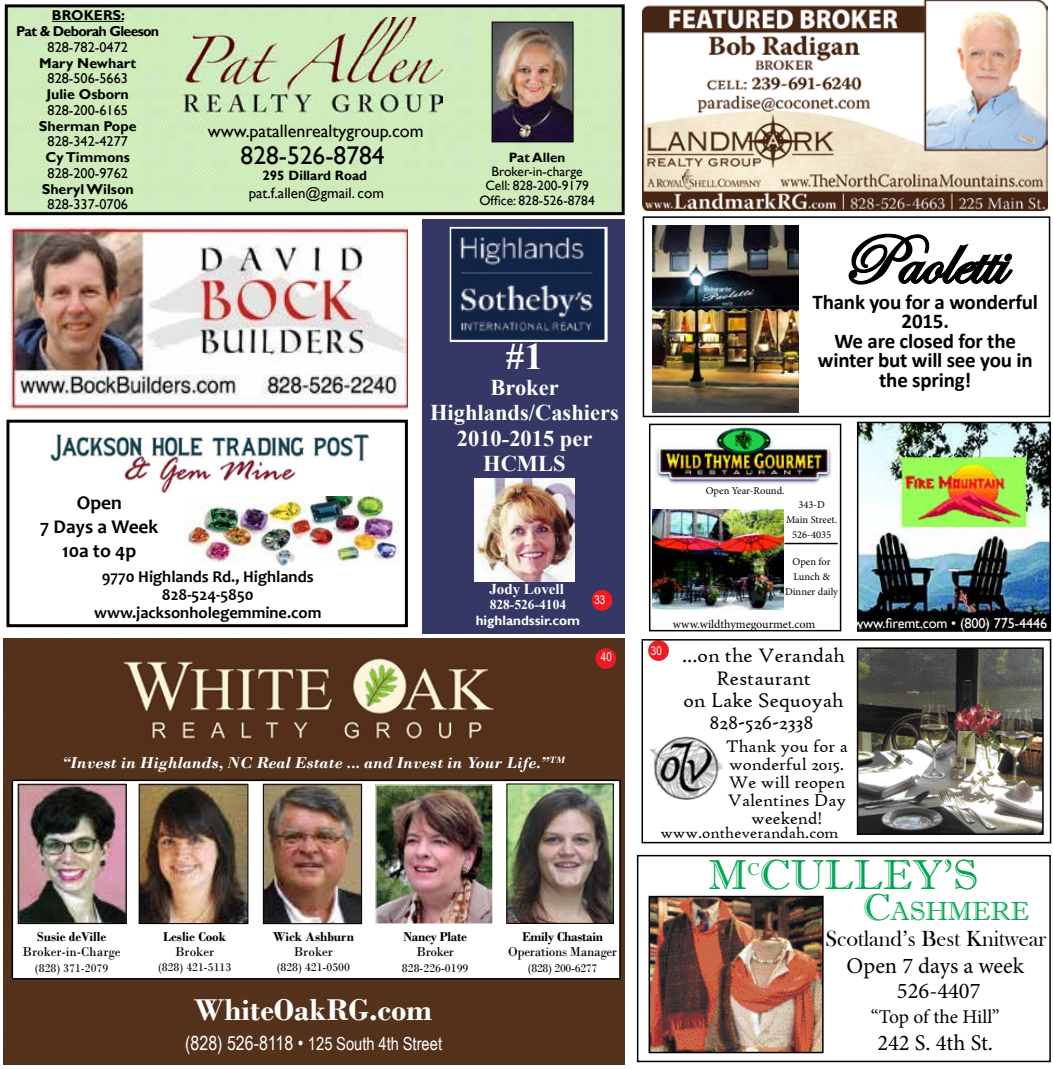
<style>
.page{position:relative;width:1053px;height:1069px;background:#fff}
.page>*{position:absolute;margin:0;border:0;box-sizing:border-box;transform-origin:0 0}
.t1{font:70.5px "Edwardian Script ITC";color:#000}
.t2{font:42px "Imprint MT Shadow";color:#00a651}
.t3{font:700 37.5px "Times New Roman";color:#fff}
.t4{font:700 31.5px "Bodoni";color:#fff}
.t5{font:26.25px "Imprint MT Shadow";color:#00a651}
.t6{font:25.5px "Gill Sans";color:#000}
.t7{font:700 22.5px/25.5px "Times New Roman";color:#fff;text-align:center}
.t8{font:22.5px/24.8px "Minion Pro";color:#000;text-align:center}
.t9{font:22.5px "Bask Old Face";color:#000}
.t10{font:700 21px/19.5px "Calibri";letter-spacing:-.01em;color:#000;text-align:center}
.t11{font:21px "High Tower Text";color:#000}
.t12{font:700 19.5px/24px "Candara";color:#000;text-align:center}
.t13{font:19.5px "Minion Pro";letter-spacing:-.01em;color:#000}
.t14{font:18px/18px "High Tower Text";color:#000;text-align:center}
.t15{font:18px "Arial Narrow";color:#fff}
.t16{font:18px "Gill Sans";color:#000}
.t17{font:17.1px "Imprint MT Shadow";color:#00a651}
.t18{font:700 16.5px/18px "Candara";color:#000;text-align:center}
.t19{font:italic 700 16.5px "Bodoni";color:#fff}
.t20{font:16.5px "High Tower Text";color:#000}
.t21{font:15px "Gill Sans";color:#000}
.t22{font:700 15px "Times New Roman";color:#fff}
.t23{font:14.25px "Gill Sans";color:#000}
.t24{font:700 14.25px "Gill Sans";color:#000}
.t25{font:14.25px "Gill Sans";letter-spacing:-.01em;color:#fff}
.t26{font:700 14.25px/15.8px "Gill Sans";letter-spacing:-.05em;color:#000;text-align:center}
.t27{font:13.5px/14.2px "Gill Sans";color:#000;text-align:center}
.t28{font:13.5px "Bodoni";letter-spacing:-.01em;color:#000}
.t29{font:700 13.5px "Bodoni";color:#000}
.t30{font:700 13.5px "Bodoni";letter-spacing:-.025em;color:#000}
.t31{font:700 13.5px "Gill Sans";color:#000}
.t32{font:700 13.5px "Gill Sans";color:#fff}
.t33{font:700 13.5px "Times New Roman";color:#fff}
.t34{font:12px "Bodoni";color:#000}
.t35{font:12px "Minion Pro";color:#000}
.t36{font:12px "Bodoni";letter-spacing:-.025em;color:#000}
.t37{font:12px "Arial Narrow";color:#fff}
.t38{font:10.5px/15px "Minion Pro";color:#000;text-align:center}
.s1{font-size:19.5px}
.s2{font-size:37.5px}
</style>
<div class="page">
<div style="left:3px;top:638px;width:621px;height:425px;background:#54311c"></div>
<div style="left:422px;top:218px;width:202px;height:415px;background:#353865"></div>
<img style="left:860px;top:424px;width:188px;height:204px">
<div style="left:857px;top:421px;width:194px;height:210px;border:2px solid #000"></div>
<img style="left:652px;top:898px;width:169px;height:151px">
<div style="left:649px;top:895px;width:175px;height:157px;border:2px solid #000"></div>
<div style="left:637px;top:854px;width:414px;height:207px;border:2px solid #000"></div>
<img style="left:650px;top:736px;width:73px;height:63px">
<div style="left:648px;top:640px;width:21px;height:20px;background:#ed1c24;border-radius:50%"></div>
<div style="left:642px;top:639px;width:409px;height:204px;border:2px solid #000"></div>
<div style="left:649px;top:423px;width:192px;height:208px;border:2px solid #000"></div>
<img style="left:656px;top:427px;width:176px;height:58px">
<div style="left:9px;top:8px;width:612px;height:203px;background:#d1ecbc"></div>
<div style="left:5px;top:4px;width:620px;height:211px;border:3px solid #000"></div>
<div style="left:592px;top:589px;width:20px;height:21px;background:#ed1c24;border-radius:50%"></div>
<img style="left:860px;top:650px;width:181px;height:181px">
<div style="left:857px;top:647px;width:187px;height:187px;border:2px solid #000"></div>
<img style="left:652px;top:509px;width:132px;height:100px">
<hr style="left:785px;top:542px;width:53px;height:2px;background:#000">
<img style="left:179px;top:18px;width:264px;height:96px">
<img style="left:453px;top:230px;width:152px;height:109px">
<div style="left:450px;top:227px;width:158px;height:115px;border:2px solid #fff"></div>
<img style="left:474px;top:478px;width:101px;height:103px">
<div style="left:643px;top:216px;width:407px;height:201px;border:2px solid #000"></div>
<svg style="left:848px;top:233px;width:165px;height:52px"></svg>
<img style="left:652px;top:226px;width:147px;height:186px">
<div style="left:596px;top:648px;width:20px;height:20px;background:#ed1c24;border-radius:50%"></div>
<div style="left:12px;top:780px;width:608px;height:198px;background:#fff"></div>
<div style="left:12px;top:779px;width:609px;height:200px;border:2px solid #000"></div>
<img style="left:20px;top:785px;width:105px;height:136px">
<div style="left:18px;top:783px;width:109px;height:140px;border:1px solid #000"></div>
<img style="left:141px;top:785px;width:105px;height:136px">
<div style="left:139px;top:783px;width:109px;height:140px;border:1px solid #000"></div>
<img style="left:265px;top:785px;width:95px;height:136px">
<div style="left:263px;top:783px;width:99px;height:140px;border:1px solid #000"></div>
<img style="left:10px;top:224px;width:398px;height:186px">
<img style="left:97px;top:642px;width:432px;height:113px">
<img style="left:185px;top:494px;width:215px;height:71px">
<img style="left:50px;top:434px;width:320px;height:61px">
<div style="left:6px;top:419px;width:402px;height:208px;border:3px solid #000"></div>
<img style="left:494px;top:24px;width:77px;height:116px">
<div style="left:492px;top:22px;width:81px;height:120px;border:1px solid #000"></div>
<hr style="left:52px;top:21px;width:72px;height:1px;background:#000">
<img style="left:509px;top:785px;width:103px;height:136px">
<div style="left:507px;top:783px;width:107px;height:140px;border:1px solid #000"></div>
<img style="left:377px;top:786px;width:114px;height:136px">
<img style="left:643px;top:0;width:405px;height:211px">
<p class="t26" style="left:16px;top:8px;width:144px">BROKERS:<br>Pat &amp; Deborah Gleeson</p>
<p class="t23" style="left:48px;top:39px;width:82px">828-782-0472</p>
<p class="t24" style="left:39px;top:54px;width:99px">Mary Newhart</p>
<p class="t23" style="left:48px;top:70px;width:82px">828-506-5663</p>
<p class="t24" style="left:47px;top:86px;width:84px">Julie Osborn</p>
<p class="t23" style="left:48px;top:102px;width:82px">828-200-6165</p>
<p class="t24" style="left:39px;top:117px;width:99px">Sherman Pope</p>
<p class="t23" style="left:48px;top:133px;width:82px">828-342-4277</p>
<p class="t24" style="left:46px;top:149px;width:86px">Cy Timmons</p>
<p class="t23" style="left:48px;top:165px;width:82px">828-200-9762</p>
<p class="t24" style="left:42px;top:180px;width:94px">Sheryl Wilson</p>
<p class="t23" style="left:48px;top:196px;width:82px">828-337-0706</p>
<p class="t16" style="left:208px;top:120px;width:217px">www.patallenrealtygroup.com</p>
<p class="t6" style="left:241px;top:140px;width:145px">828-526-8784</p>
<p class="t31" style="left:262px;top:168px;width:106px">295 Dillard Road</p>
<p class="t21" style="left:249px;top:184px;width:137px">pat.f.allen@gmail. com</p>
<p class="t31" style="left:509px;top:149px;width:58px">Pat Allen</p>
<p class="t27" style="left:480px;top:165px;width:117px">Broker-in-charge<br>Cell: 828-200-9179<br>Office: 828-526-8784</p>
<p class="t12" style="left:40px;top:490px;width:120px">Open<br>7 Days a Week<br>10a to 4p</p>
<h3 class="t3" style="left:506px;top:330px;width:39px">#1</h3>
<p class="t7" style="left:430px;top:374px;width:190px">Broker<br>Highlands/Cashiers<br>2010-2015 per<br>HCMLS</p>
<p class="t18" style="left:94px;top:567px;width:229px">9770 Highlands Rd., Highlands<br>828-524-5850 www.jacksonholegemmine.com</p>
<p class="t22" style="left:489px;top:578px;width:76px">Jody Lovell</p>
<p class="t33" style="left:490px;top:594px;width:78px">828-526-4104</p>
<p class="t32" style="left:476px;top:612px;width:106px">highlandssir.com</p>
<p class="t37" style="left:594px;top:590px;width:12px">33</p>
<p class="t37" style="left:601px;top:648px;width:12px">40</p>
<p class="t19" style="left:62px;top:752px;width:504px">“Invest in Highlands, NC Real Estate ... and Invest in Your Life.”<sup>TM</sup></p>
<p class="t29" style="left:37px;top:928px;width:71px">Susie deVille</p>
<p class="t28" style="left:23px;top:943px;width:100px">Broker-in-Charge</p>
<p class="t34" style="left:35px;top:961px;width:75px">(828) 371-2079</p>
<p class="t29" style="left:163px;top:928px;width:65px">Leslie Cook</p>
<p class="t28" style="left:175px;top:943px;width:40px">Broker</p>
<p class="t34" style="left:158px;top:959px;width:75px">(828) 421-5113</p>
<p class="t29" style="left:273px;top:928px;width:83px">Wick Ashburn</p>
<p class="t28" style="left:294px;top:943px;width:40px">Broker</p>
<p class="t34" style="left:277px;top:960px;width:75px">(828) 421-0500</p>
<p class="t30" style="left:404px;top:928px;width:65px">Nancy Plate</p>
<p class="t28" style="left:417px;top:943px;width:39px">Broker</p>
<p class="t34" style="left:402px;top:961px;width:68px">828-226-0199</p>
<h3 class="t4" style="left:194px;top:991px;width:240px">WhiteOakRG.com</h3>
<p class="t15" style="left:185px;top:1030px;width:258px"><span class="s1">(828) 526-8118 •</span> 125 South 4th Street</p>
<p class="t30" style="left:522px;top:928px;width:82px">Emily Chastain</p>
<p class="t28" style="left:508px;top:943px;width:110px">Operations Manager</p>
<p class="t36" style="left:528px;top:961px;width:71px">(828) 200-6277</p>
<h1 class="t1" style="left:842px;top:221px;width:164px">Paoletti</h1>
<p class="t10" style="left:813px;top:291px;width:227px">Thank you for a wonderful<br>2015.<br>We are closed for the winter but will see you in the spring!</p>
<p class="t38" style="left:706px;top:483px;width:80px">Open Year-Round.</p>
<p class="t38" style="left:786px;top:497px;width:53px">343-D<br>Main Street.<br>526-4035</p>
<p class="t38" style="left:785px;top:553px;width:55px">Open for<br>Lunch &amp;<br>Dinner daily</p>
<p class="t35" style="left:673px;top:616px;width:144px">www.wildthymegourmet.com</p>
<p class="t11" style="left:651px;top:643px;width:196px"><sup>30</sup> ...on the Verandah</p>
<p class="t11" style="left:716px;top:665px;width:96px">Restaurant</p>
<p class="t11" style="left:683px;top:688px;width:162px">on Lake Sequoyah</p>
<p class="t11" style="left:709px;top:710px;width:106px">828-526-2338</p>
<p class="t25" style="left:853px;top:614px;width:196px">www.firemt.com • (800) 775-4446</p>
<p class="t14" style="left:726px;top:737px;width:124px">Thank you for a wonderful 2015.<br>We will reopen<br>Valentines Day weekend!</p>
<p class="t20" style="left:660px;top:823px;width:180px">www.ontheverandah.com</p>
<h2 class="t2" style="left:708px;top:849px;width:272px">M CULLEY’S</h2>
<p class="t17" style="left:747px;top:858px;width:13px">C</p>
<p class="t5" style="left:863px;top:895px;width:167px"><span class="s2">C</span>ASHMERE</p>
<p class="t9" style="left:825px;top:926px;width:223px">Scotland’s Best Knitwear</p>
<p class="t8" style="left:847px;top:953px;width:179px">Open 7 days a week<br>526-4407</p>
<p class="t13" style="left:871px;top:1003px;width:130px">“Top of the Hill”</p>
<p class="t8" style="left:877px;top:1030px;width:117px">242 S. 4th St.</p>
</div>
